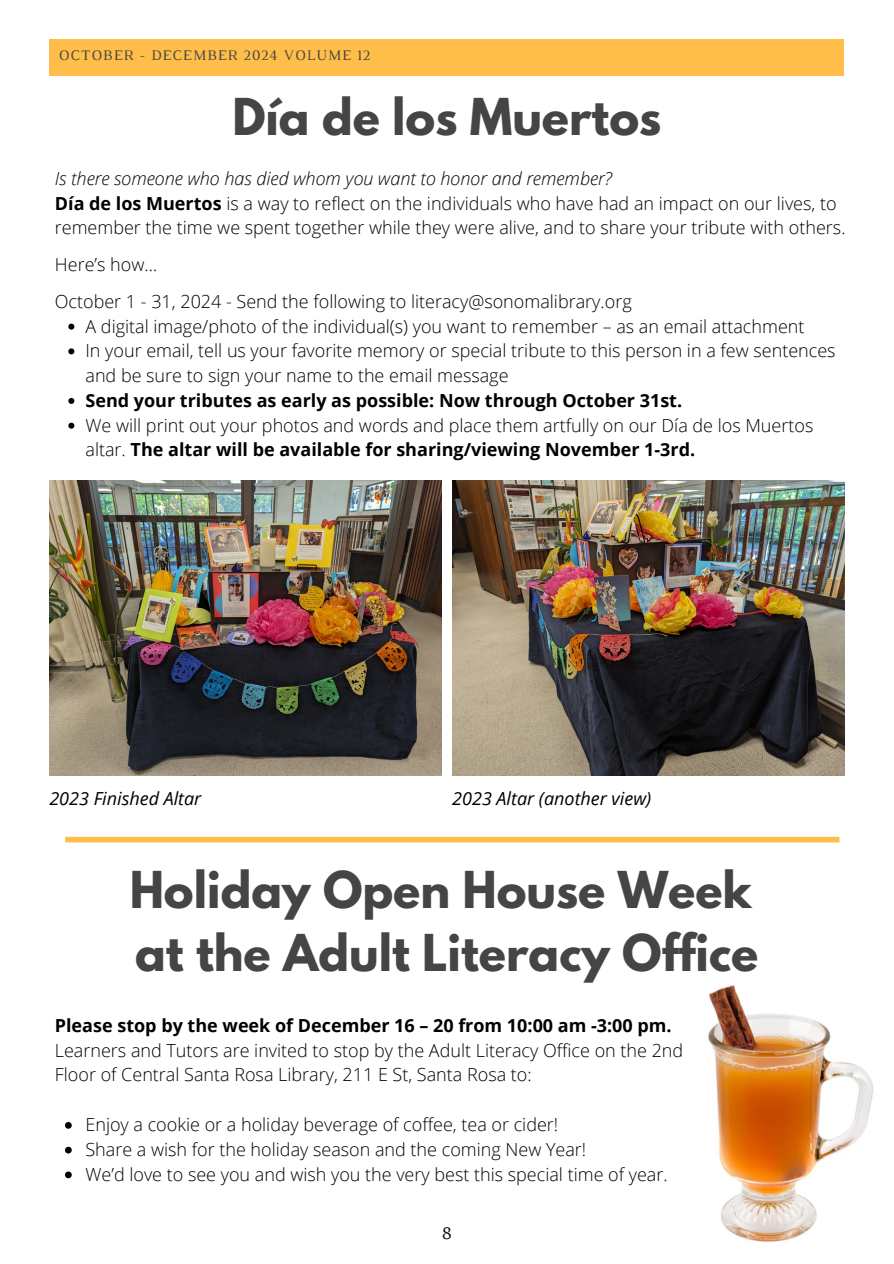
<style>
.page{position:relative;width:894px;height:1264px;background:#fff}
.page>*{position:absolute;margin:0;border:0;box-sizing:border-box;transform-origin:0 0}
.t1{font:700 45px/63px "League Spartan";color:#464544}
.t2{font:300 18px/24.8px "Open Sans";color:#000}
.t3{font:700 18px "Open Sans";color:#000}
.t4{font:italic 18px "Open Sans";color:#000}
.t5{font:18px "Luthier";color:#000}
.t6{font:14.85px "Luthier";letter-spacing:.06em;color:#464544}
.s1{font-style:italic}
.s2{font-weight:700}
</style>
<div class="page">
<div style="left:49px;top:39px;width:795px;height:36px;background:#ffbd4a"></div>
<img style="left:49px;top:481px;width:392px;height:294px">
<img style="left:452px;top:481px;width:391px;height:294px">
<div style="left:65px;top:836px;width:774px;height:6px;background:#ffbd4a"></div>
<img style="left:708px;top:985px;width:166px;height:257px">
<svg style="left:68px;top:323px;width:6px;height:6px"></svg>
<svg style="left:68px;top:348px;width:6px;height:6px"></svg>
<svg style="left:68px;top:398px;width:6px;height:6px"></svg>
<svg style="left:68px;top:422px;width:6px;height:6px"></svg>
<svg style="left:65px;top:1122px;width:7px;height:6px"></svg>
<svg style="left:65px;top:1146px;width:7px;height:7px"></svg>
<svg style="left:65px;top:1171px;width:7px;height:7px"></svg>
<h2 class="t6" style="left:59px;top:50px;width:313px">OCTOBER - DECEMBER 2024 VOLUME 12</h2>
<p class="t1" style="left:232px;top:91px;width:430px">Día de los Muertos</p>
<h2 class="t2" style="left:55px;top:165px;width:792px"><span class="s1">Is there someone who has died whom you want to honor and remember?<br></span><span class="s2">Día de los Muertos</span> is a way to reflect on the individuals who have had an impact on our lives, to remember the time we spent together while they were alive, and to share your tribute with others.</h2>
<h2 class="t2" style="left:55px;top:252px;width:104px">Here’s how…</h2>
<h2 class="t2" style="left:55px;top:288px;width:578px">October 1 - 31, 2024 - Send the following to literacy@sonomalibrary.org</h2>
<p class="t2" style="left:85px;top:313px;width:720px">A digital image/photo of the individual(s) you want to remember – as an email attachment</p>
<p class="t2" style="left:85px;top:338px;width:751px">In your email, tell us your favorite memory or special tribute to this person in a few sentences and be sure to sign your name to the email message</p>
<p class="t3" style="left:85px;top:388px;width:598px">Send your tributes as early as possible: Now through October 31st.</p>
<p class="t2" style="left:85px;top:412px;width:729px">We will print out your photos and words and place them artfully on our Día de los Muertos altar. <span class="s2">The altar will be available for sharing/viewing November 1-3rd.</span></p>
<p class="t4" style="left:49px;top:785px;width:153px">2023 Finished Altar</p>
<p class="t4" style="left:452px;top:785px;width:200px">2023 Altar (another view)</p>
<p class="t1" style="left:130px;top:864px;width:630px">Holiday Open House Week at the Adult Literacy Office</p>
<h2 class="t2" style="left:55px;top:1012px;width:629px"><span class="s2">Please stop by the week of December 16 – 20 from 10:00 am -3:00 pm.<br></span>Learners and Tutors are invited to stop by the Adult Literacy Office on the 2nd<br>Floor of Central Santa Rosa Library, 211 E St, Santa Rosa to:</h2>
<h1 class="t2" style="left:85px;top:1111px;width:474px">Enjoy a cookie or a holiday beverage of coffee, tea or cider!</h1>
<p class="t2" style="left:85px;top:1136px;width:502px">Share a wish for the holiday season and the coming New Year!</p>
<h2 class="t2" style="left:85px;top:1161px;width:583px">We’d love to see you and wish you the very best this special time of year.</h2>
<p class="t5" style="left:442px;top:1226px;width:11px">8</p>
</div>
